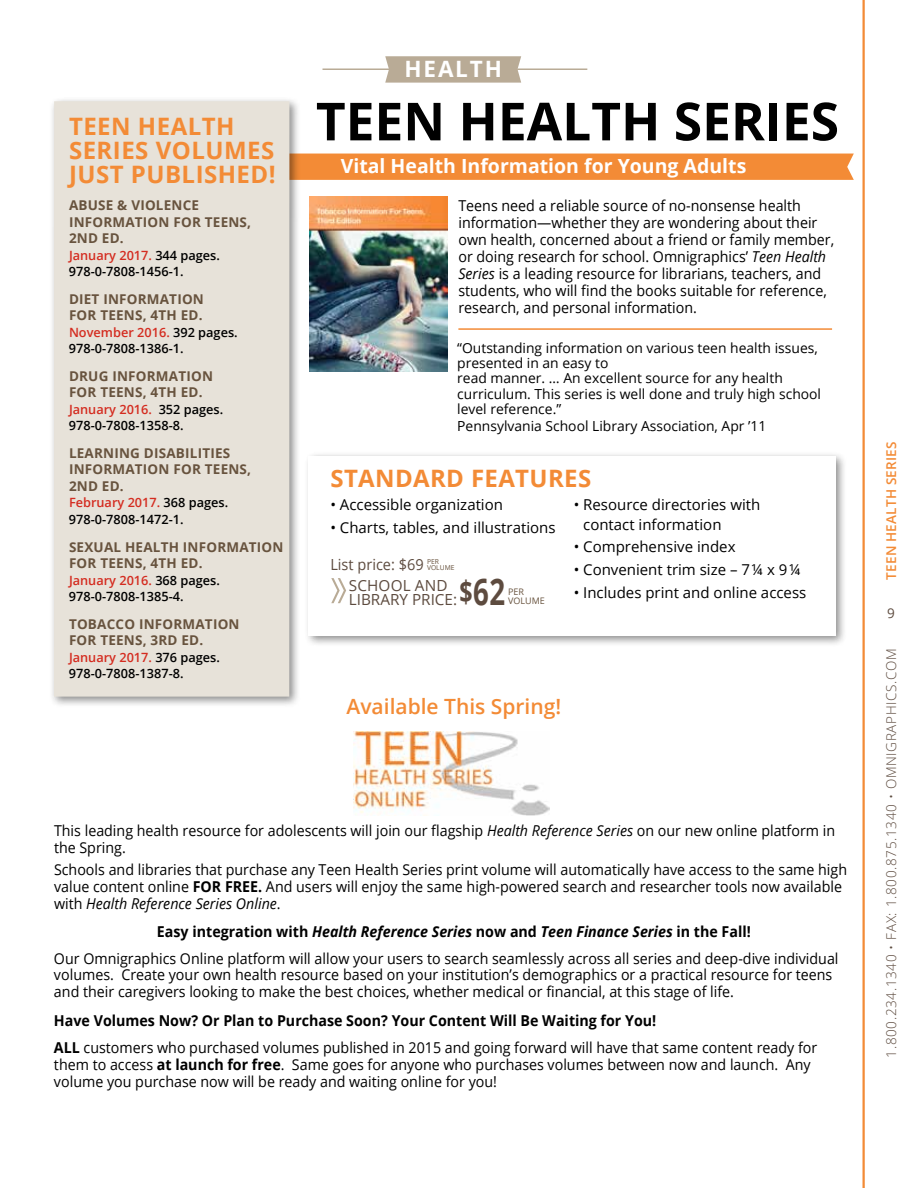
<style>
.page{position:relative;width:918px;height:1188px;background:#fff}
.page>*{position:absolute;margin:0;border:0;box-sizing:border-box;transform-origin:0 0}
.t1{font:700 52.5px "Open Sans";color:#000}
.t2{font:700 24px/24px "Open Sans";letter-spacing:.02em;color:#f38b36}
.t3{font:700 22.5px "Open Sans";letter-spacing:.08em;color:#fff}
.t4{font:600 21px "Open Sans";color:#f38b36}
.t5{font:700 19.5px "Open Sans";color:#fff}
.t6{font:15.3px/14px "Open Sans";color:#5d4b3f}
.t7{font:15.3px "Open Sans";color:#5d4b3f;scale:.95 1}
.t8{font:15px/16.8px "Open Sans";color:#000;scale:.95 1}
.t9{font:15px/19.5px "Open Sans";color:#000}
.t10{font:13.8px/15.3px "Open Sans";color:#000}
.t11{font:700 13.5px/16.5px "Open Sans";letter-spacing:.015em;color:#68533e}
.t12{font:300 13.5px "Open Sans";letter-spacing:.05em;color:#5d4b3f}
.t13{font:600 13.5px "Open Sans";letter-spacing:.015em;color:#f38b36}
.t14{font:13.5px "Open Sans";color:#5d4b3f}
.t15{font:600 12.75px/16.5px "Open Sans";color:#000}
.t16{font:9px "Open Sans";color:#68533e}
.t17{font:6.75px "Open Sans";color:#68533e}
.s1{color:#d42c20}
.s2{font-style:italic}
.s3{font-weight:700;font-size:30.75px}
.s4{font-weight:700;font-size:36.75px}
.s5{font-weight:700}
.s6{font-weight:700;font-style:italic}
</style>
<div class="page">
<hr style="left:862px;top:0;width:3px;height:1188px;background:#f38b36">
<svg style="left:385px;top:56px;width:136px;height:27px;background:#bcae9a"></svg>
<hr style="left:517px;top:68px;width:70px;height:2px;background:#b9ab96">
<hr style="left:322px;top:68px;width:71px;height:2px;background:#b9ab96">
<hr style="left:458px;top:328px;width:374px;height:2px;background:#f38b36">
<div style="left:301px;top:154px;width:553px;height:26px;background:#f38b36"></div>
<div style="left:49px;top:96px;width:252px;height:612px;background:#000;opacity:.45"></div>
<div style="left:54px;top:101px;width:235px;height:596px;background:#e7e2d9"></div>
<div style="left:304px;top:451px;width:544px;height:196px;background:#000;opacity:.45"></div>
<div style="left:309px;top:456px;width:527px;height:179px;background:#fff"></div>
<svg style="left:331px;top:578px;width:15px;height:25px"></svg>
<img style="left:354px;top:732px;width:196px;height:84px">
<img style="left:310px;top:196px;width:137px;height:176px">
<h2 class="t2" style="left:69px;top:113px;width:167px">TEEN HEALTH</h2>
<h2 class="t2" style="left:69px;top:137px;width:208px">SERIES VOLUMES<br>JUST PUBLISHED!</h2>
<p class="t11" style="left:69px;top:197px;width:184px">ABUSE &amp; VIOLENCE<br>INFORMATION FOR TEENS,<br>2ND ED.</p>
<p class="t15" style="left:69px;top:247px;width:153px"><span class="s1">January 2017.</span> 344 pages.<br>978-0-7808-1456-1.</p>
<p class="t11" style="left:69px;top:290px;width:136px">DIET INFORMATION<br>FOR TEENS, 4TH ED.</p>
<p class="t15" style="left:69px;top:324px;width:170px"><span class="s1">November 2016.</span> 392 pages.<br>978-0-7808-1386-1.</p>
<p class="t11" style="left:69px;top:367px;width:145px">DRUG INFORMATION<br>FOR TEENS, 4TH ED.</p>
<p class="t15" style="left:69px;top:401px;width:156px"><span class="s1">January 2016.</span> 352 pages.<br>978-0-7808-1358-8.</p>
<p class="t11" style="left:69px;top:444px;width:184px">LEARNING DISABILITIES<br>INFORMATION FOR TEENS,<br>2ND ED.</p>
<p class="t15" style="left:69px;top:494px;width:161px"><span class="s1">February 2017.</span> 368 pages.<br>978-0-7808-1472-1.</p>
<p class="t11" style="left:69px;top:538px;width:216px">SEXUAL HEALTH INFORMATION<br>FOR TEENS, 4TH ED.</p>
<p class="t15" style="left:69px;top:571px;width:153px"><span class="s1">January 2016.</span> 368 pages.<br>978-0-7808-1385-4.</p>
<p class="t11" style="left:69px;top:615px;width:172px">TOBACCO INFORMATION<br>FOR TEENS, 3RD ED.</p>
<p class="t15" style="left:69px;top:648px;width:153px"><span class="s1">January 2017.</span> 376 pages.<br>978-0-7808-1387-8.</p>
<h3 class="t3" style="left:405px;top:53px;width:99px">HEALTH</h3>
<h1 class="t1" style="left:316px;top:84px;width:525px">TEEN HEALTH SERIES</h1>
<h3 class="t5" style="left:341px;top:152px;width:407px">Vital Health Information for Young Adults</h3>
<p class="t8" style="left:458px;top:197px;width:397px">Teens need a reliable source of no-nonsense health information—whether they are wondering about their own health, concerned about a friend or family member, or doing research for school. Omnigraphics’ <span class="s2">Teen Health Series</span> is a leading resource for librarians, teachers, and students, who will find the books suitable for reference, research, and personal information.</p>
<p class="t10" style="left:457px;top:340px;width:365px">“Outstanding information on various teen health issues, presented in an easy to<br>read manner. … An excellent source for any health curriculum. This series is well done and truly high school level reference.”</p>
<p class="t10" style="left:457px;top:418px;width:311px">Pennsylvania School Library Association, Apr ’11</p>
<h2 class="t2" style="left:330px;top:466px;width:262px">STANDARD FEATURES</h2>
<p class="t9" style="left:330px;top:494px;width:174px">• Accessible organization</p>
<p class="t9" style="left:330px;top:517px;width:227px">• Charts, tables, and illustrations</p>
<p class="t9" style="left:583px;top:494px;width:179px;text-indent:-10px">• Resource directories with contact information</p>
<p class="t9" style="left:574px;top:537px;width:163px">• Comprehensive index</p>
<p class="t9" style="left:574px;top:559px;width:228px">• Convenient trim size – 7 ¼ x 9 ¼</p>
<p class="t7" style="left:330px;top:553px;width:100px">List price: $69</p>
<p class="t17" style="left:427px;top:563px;width:29px">VOLUME</p>
<p class="t6" style="left:349px;top:578px;width:158px">SCHOOL AND<br>LIBRARY PRICE:<span class="s3">$</span><span class="s4">62</span></p>
<p class="t17" style="left:427px;top:557px;width:13px">PER</p>
<p class="t16" style="left:508px;top:585px;width:17px">PER</p>
<p class="t9" style="left:574px;top:582px;width:234px">• Includes print and online access</p>
<p class="t16" style="left:508px;top:594px;width:38px">VOLUME</p>
<h3 class="t4" style="left:347px;top:692px;width:216px">Available This Spring!</h3>
<p class="t8" style="left:54px;top:822px;width:824px">This leading health resource for adolescents will join our flagship <span class="s2">Health Reference Series</span> on our new online platform in the Spring.</p>
<p class="t8" style="left:54px;top:861px;width:836px">Schools and libraries that purchase any Teen Health Series print volume will automatically have access to the same high value content online <span class="s5">FOR FREE.</span> And users will enjoy the same high-powered search and researcher tools now available with <span class="s2">Health Reference Series Online</span>.</p>
<p class="t8" style="left:54px;top:918px;width:827px;line-height:26.5px;text-indent:103px"><span class="s5">Easy integration with</span> <span class="s6">Health Reference Series</span> <span class="s5">now and</span> <span class="s6">Teen Finance Series</span> <span class="s5">in the Fall!<br></span>Our Omnigraphics Online platform will allow your users to search seamlessly across all series and deep-dive individual</p>
<p class="t8" style="left:54px;top:966px;width:821px">volumes. Create your own health resource based on your institution’s demographics or a practical resource for teens and their caregivers looking to make the best choices, whether medical or financial, at this stage of life.</p>
<p class="t8" style="left:54px;top:1007px;width:805px;line-height:26.5px"><span class="s5">Have Volumes Now? Or Plan to Purchase Soon? Your Content Will Be Waiting for You!<br>ALL</span> customers who purchased volumes published in 2015 and going forward will have that same content ready for</p>
<p class="t8" style="left:54px;top:1056px;width:798px">them to access <span class="s5">at launch for free</span>. Same goes for anyone who purchases volumes between now and launch. Any volume you purchase now will be ready and waiting online for you!</p>
<p class="t13" style="left:882px;top:580px;width:140px;rotate:-90deg">TEEN HEALTH SERIES</p>
<p class="t14" style="left:887px;top:604px;width:9px">9</p>
<p class="t12" style="left:882px;top:1058px;width:411px;rotate:-90deg">1.800.234.1340 • FAX: 1.800.875.1340 • OMNIGRAPHICS.COM</p>
</div>
